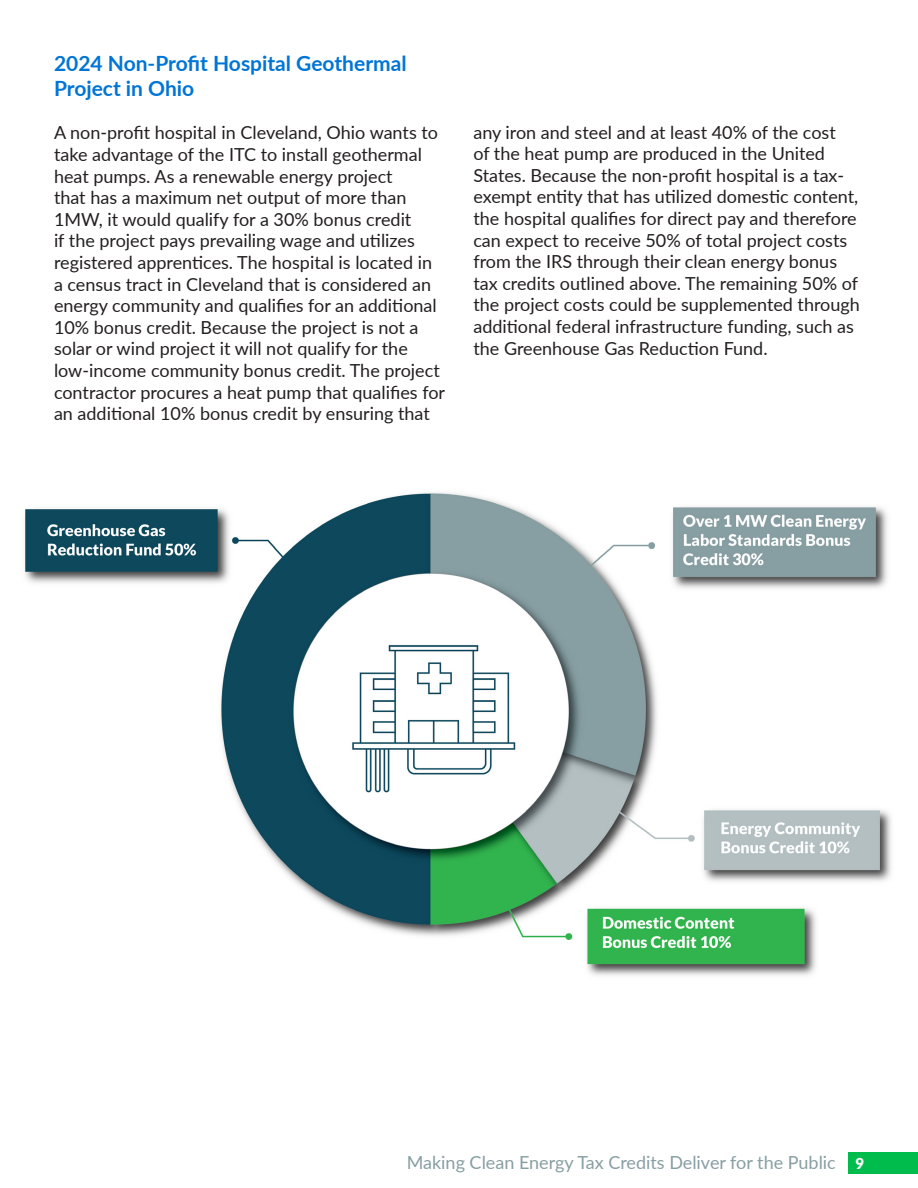
<style>
.page{position:relative;width:918px;height:1188px;background:#fff}
.page>*{position:absolute;margin:0;border:0;box-sizing:border-box;transform-origin:0 0}
.t1{font:700 21px/25.2px "Lato";color:#0075d6}
.t2{font:18px/21.6px "Lato";color:#231f20}
.t3{font:18px "Lato";color:#879ea2}
.s1{font-weight:900;font-size:15px;color:#fff}
</style>
<div class="page">
<div style="left:848px;top:1152px;width:70px;height:22px;background:#00bc4c"></div>
<img style="left:24px;top:493px;width:867px;height:483px">
<p class="t1" style="left:54px;top:50px;width:354px">2024 Non-Profit Hospital Geothermal<br>Project in Ohio</p>
<p class="t2" style="left:54px;top:121px;width:393px">A non-profit hospital in Cleveland, Ohio wants to take advantage of the ITC to install geothermal heat pumps. As a renewable energy project<br>that has a maximum net output of more than 1MW, it would qualify for a 30% bonus credit<br>if the project pays prevailing wage and utilizes registered apprentices. The hospital is located in a census tract in Cleveland that is considered an energy community and qualifies for an additional 10% bonus credit. Because the project is not a solar or wind project it will not qualify for the low-income community bonus credit. The project contractor procures a heat pump that qualifies for an additional 10% bonus credit by ensuring that</p>
<p class="t2" style="left:473px;top:121px;width:388px">any iron and steel and at least 40% of the cost<br>of the heat pump are produced in the United States. Because the non-profit hospital is a tax&shy;exempt entity that has utilized domestic content, the hospital qualifies for direct pay and therefore can expect to receive 50% of total project costs from the IRS through their clean energy bonus tax credits outlined above. The remaining 50% of the project costs could be supplemented through additional federal infrastructure funding, such as the Greenhouse Gas Reduction Fund.</p>
<p class="t3" style="left:407px;top:1150px;width:458px">Making Clean Energy Tax Credits Deliver for the Public <span class="s1">9</span></p>
</div>
